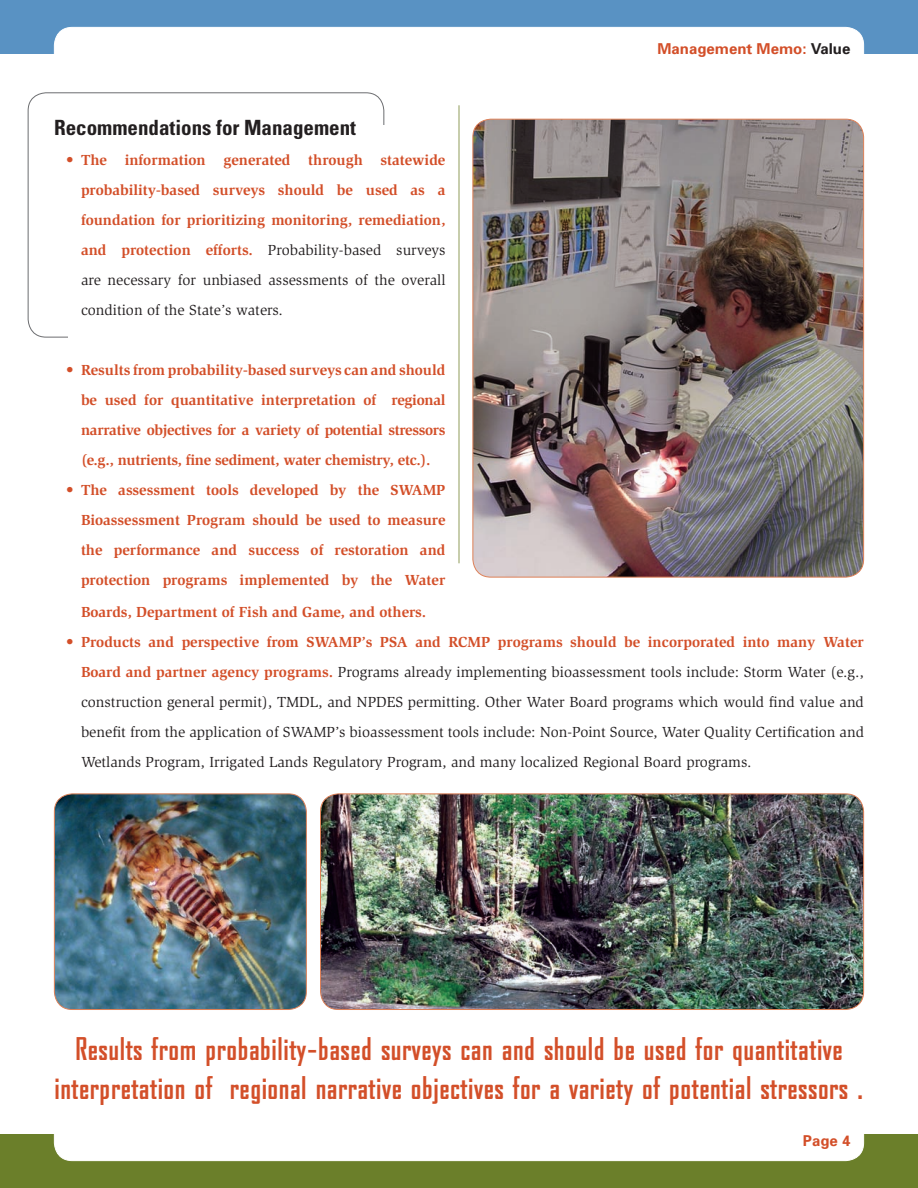
<style>
.page{position:relative;width:918px;height:1188px;background:#fff}
.page>*{position:absolute;margin:0;border:0;box-sizing:border-box;transform-origin:0 0}
.t1{font:700 30px/39px "Bureau Agency";letter-spacing:.02em;color:#d34f29;text-align:center}
.t2{font:700 condensed 21px "Univers";color:#231f20}
.t3{font:700 15px/30px "Slimbach";color:#d34f29;text-align:justify}
.t4{font:15px/30px "Slimbach";color:#231f20;text-align:justify}
.t5{font:700 15px "Univers";color:#d34f29}
.s1{font-weight:400}
.s2{font-weight:400;color:#231f20}
.s3{color:#231f20}
.s4{color:#d34f29}
.s5{font-weight:700;color:#d34f29}
</style>
<div class="page">
<div style="left:0;top:1134px;width:918px;height:54px;background:#6b7f2a"></div>
<div style="left:54px;top:1074px;width:810px;height:87px;background:#fff;border-radius:18px"></div>
<div style="left:54px;top:1073px;width:810px;height:88px;border:1px solid #fff;border-radius:18px"></div>
<div style="left:0;top:0;width:918px;height:54px;background:#5992c3"></div>
<div style="left:54px;top:27px;width:810px;height:87px;background:#fff;border-radius:18px"></div>
<div style="left:54px;top:27px;width:810px;height:88px;border:1px solid #fff;border-radius:18px"></div>
<hr style="left:459px;top:105px;width:1px;height:458px;background:#909c5a">
<img style="left:473px;top:119px;width:391px;height:458px">
<img style="left:54px;top:794px;width:252px;height:216px">
<div style="left:54px;top:793px;width:253px;height:217px;border:1px solid #de8158;border-radius:18px"></div>
<img style="left:321px;top:794px;width:543px;height:216px">
<div style="left:320px;top:793px;width:544px;height:217px;border:1px solid #de8158;border-radius:18px"></div>
<h2 class="t2" style="left:54px;top:115px;width:304px">Recommendations for Management</h2>
<p class="t3" style="left:81px;top:145px;width:366px;text-indent:-15px"><span class="s1">•</span> The information generated through statewide probability-based surveys should be used as a foundation for prioritizing monitoring, remediation, and protection efforts. <span class="s2">Probability-based surveys are necessary for unbiased assessments of the overall condition of the State’s waters.</span></p>
<p class="t5" style="left:657px;top:39px;width:195px">Management Memo: <span class="s3">Value</span></p>
<p class="t3" style="left:81px;top:355px;width:366px;text-indent:-15px"><span class="s1">•</span> Results from probability-based surveys can and should be used for quantitative interpretation of regional narrative objectives for a variety of potential stressors (e.g., nutrients, fine sediment, water chemistry, etc.).</p>
<p class="t3" style="left:81px;top:475px;width:366px;text-indent:-15px"><span class="s1">•</span> The assessment tools developed by the SWAMP Bioassessment Program should be used to measure the performance and success of restoration and protection programs implemented by the Water</p>
<p class="t3" style="left:81px;top:596px;width:347px">Boards, Department of Fish and Game, and others.</p>
<p class="t4" style="left:81px;top:627px;width:785px;text-indent:-15px"><span class="s4">•</span> <span class="s5">Products and perspective from SWAMP’s PSA and RCMP programs should be incorporated into many Water Board and partner agency programs.</span> Programs already implementing bioassessment tools include: Storm Water (e.g., construction general permit), TMDL, and NPDES permitting. Other Water Board programs which would find value and benefit from the application of SWAMP’s bioassessment tools include: Non-Point Source, Water Quality Certification and Wetlands Program, Irrigated Lands Regulatory Program, and many localized Regional Board programs.</p>
<p class="t1" style="left:55px;top:1029px;width:810px">Results from probability-based surveys can and should be used for quantitative interpretation of regional narrative objectives for a variety of potential stressors .</p>
<p class="t5" style="left:803px;top:1131px;width:49px">Page 4</p>
</div>
